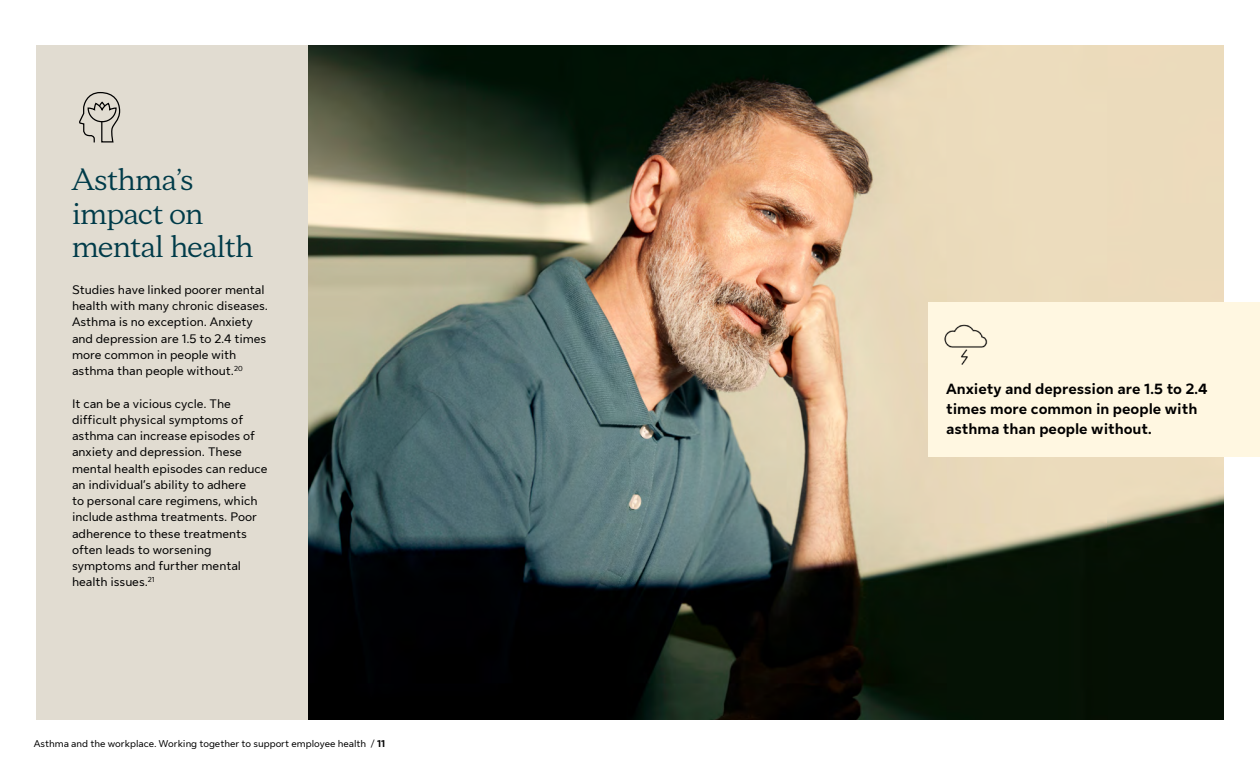
<style>
.page{position:relative;width:1260px;height:765px;background:#fff}
.page>*{position:absolute;margin:0;border:0;box-sizing:border-box;transform-origin:0 0}
.t1{font:30px/33.8px "Sun Life New Display";color:#003b49}
.t2{font:700 15px/20px "Sun Life New Text";color:#000}
.t3{font:12.5px/16.2px "Sun Life New Text";color:#000}
.t4{font:10px "Sun Life New Text";color:#000}
.s1{font-weight:700}
</style>
<div class="page">
<img style="left:308px;top:45px;width:916px;height:675px">
<div style="left:928px;top:302px;width:332px;height:154px;background:#fff7e1"></div>
<div style="left:36px;top:45px;width:272px;height:675px;background:#e1dcd1"></div>
<svg style="left:79px;top:92px;width:42px;height:51px"></svg>
<img style="left:944px;top:324px;width:44px;height:41px">
<h1 class="t1" style="left:72px;top:161px;width:183px">Asthma’s impact on mental health</h1>
<p class="t3" style="left:72px;top:281px;width:198px">Studies have linked poorer mental health with many chronic diseases.<br>Asthma is no exception. Anxiety and depression are 1.5 to 2.4 times more common in people with asthma than people without.<sup>20</sup></p>
<p class="t3" style="left:72px;top:394px;width:197px">It can be a vicious cycle. The difficult physical symptoms of asthma can increase episodes of anxiety and depression. These mental health episodes can reduce an individual’s ability to adhere<br>to personal care regimens, which include asthma treatments. Poor adherence to these treatments often leads to worsening symptoms and further mental health issues.<sup>21</sup></p>
<p class="t4" style="left:34px;top:736px;width:353px">Asthma and the workplace. Working together to support employee health / <span class="s1">11</span></p>
<p class="t2" style="left:946px;top:378px;width:263px">Anxiety and depression are 1.5 to 2.4 times more common in people with asthma than people without.</p>
</div>
